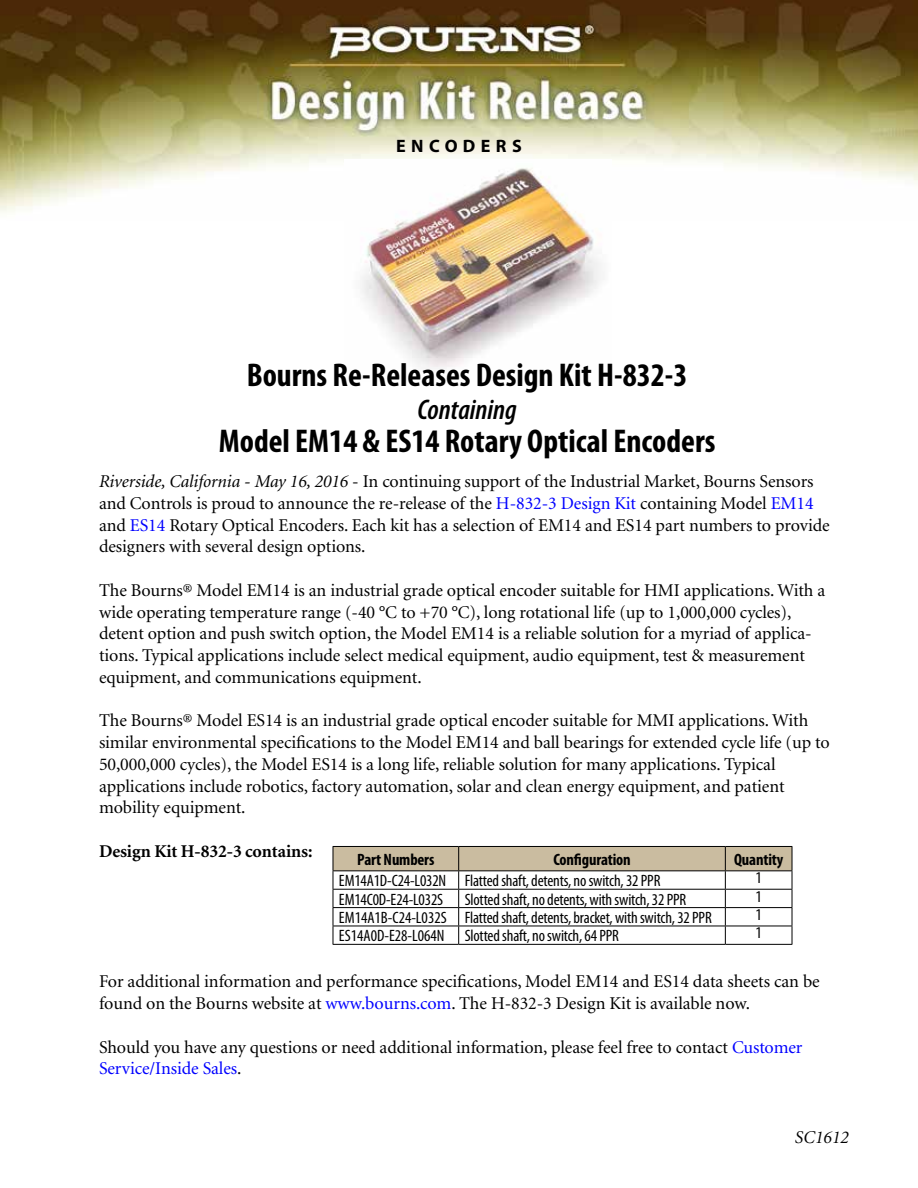
<style>
.page{position:relative;width:918px;height:1188px;background:#fff}
.page>*{position:absolute;margin:0;border:0;box-sizing:border-box;transform-origin:0 0}
.t1{font:700 condensed 33px "Myriad Pro";color:#000}
.t2{font:italic 600 condensed 28.5px "Myriad Pro";color:#000}
.t3{font:18px/21.8px "Minion";letter-spacing:-.005em;color:#000}
.t4{font:700 18px "Minion";letter-spacing:-.005em;color:#000}
.t5{font:700 18px "Myriad Pro";letter-spacing:.3em;color:#000}
.t6{font:italic 18px "Minion";color:#000}
.t7{font:condensed 16.5px "Myriad Pro";letter-spacing:-.01em;color:#000}
.t8{font:700 condensed 16.5px "Myriad Pro";letter-spacing:-.01em;color:#000}
.s1{font-style:italic}
.s2{color:#00f}
</style>
<div class="page">
<img style="left:0;top:0;width:918px;height:213px">
<img style="left:345px;top:160px;width:267px;height:208px">
<svg style="left:333px;top:846px;width:460px;height:98px"></svg>
<hr style="left:333px;top:944px;width:126px;height:1px;background:#000">
<hr style="left:459px;top:944px;width:266px;height:1px;background:#000">
<hr style="left:725px;top:944px;width:67px;height:1px;background:#000">
<p class="t5" style="left:396px;top:134px;width:127px">ENCODERS</p>
<h1 class="t1" style="left:247px;top:357px;width:442px">Bourns Re-Releases Design Kit H-832-3</h1>
<h2 class="t2" style="left:417px;top:394px;width:101px">Containing</h2>
<h1 class="t1" style="left:219px;top:423px;width:498px">Model EM14 &amp; ES14 Rotary Optical Encoders</h1>
<p class="t3" style="left:99px;top:471px;width:732px"><span class="s1">Riverside, California - May 16, 2016</span> - In continuing support of the Industrial Market, Bourns Sensors and Controls is proud to announce the re-release of the <span class="s2">H-832-3 Design Kit</span> containing Model <span class="s2">EM14 </span>and <span class="s2">ES14</span> Rotary Optical Encoders. Each kit has a selection of EM14 and ES14 part numbers to provide designers with several design options.</p>
<p class="t3" style="left:99px;top:580px;width:728px">The Bourns® Model EM14 is an industrial grade optical encoder suitable for HMI applications. With a wide operating temperature range (-40 °C to +70 °C), long rotational life (up to 1,000,000 cycles), detent option and push switch option, the Model EM14 is a reliable solution for a myriad of applica&shy;tions. Typical applications include select medical equipment, audio equipment, test &amp; measurement equipment, and communications equipment.</p>
<p class="t3" style="left:99px;top:711px;width:732px">The Bourns® Model ES14 is an industrial grade optical encoder suitable for MMI applications. With similar environmental specifications to the Model EM14 and ball bearings for extended cycle life (up to 50,000,000 cycles), the Model ES14 is a long life, reliable solution for many applications. Typical applications include robotics, factory automation, solar and clean energy equipment, and patient mobility equipment.</p>
<p class="t4" style="left:99px;top:842px;width:215px">Design Kit H-832-3 contains:</p>
<p class="t8" style="left:357px;top:850px;width:79px">Part Numbers</p>
<p class="t8" style="left:553px;top:850px;width:79px">Configuration</p>
<p class="t8" style="left:734px;top:850px;width:51px">Quantity</p>
<p class="t7" style="left:339px;top:871px;width:323px">EM14A1D-C24-L032N Flatted shaft, detents, no switch, 32 PPR</p>
<p class="t7" style="left:756px;top:868px;width:8px">1</p>
<p class="t7" style="left:339px;top:889px;width:106px">EM14C0D-E24-L032S</p>
<p class="t7" style="left:465px;top:889px;width:223px">Slotted shaft, no detents, with switch, 32 PPR</p>
<p class="t7" style="left:756px;top:886px;width:8px">1</p>
<p class="t7" style="left:339px;top:908px;width:374px">EM14A1B-C24-L032S Flatted shaft, detents, bracket, with switch, 32 PPR</p>
<p class="t7" style="left:756px;top:905px;width:8px">1</p>
<p class="t7" style="left:339px;top:926px;width:282px">ES14A0D-E28-L064N Slotted shaft, no switch, 64 PPR</p>
<p class="t7" style="left:756px;top:923px;width:8px">1</p>
<p class="t3" style="left:99px;top:971px;width:722px">For additional information and performance specifications, Model EM14 and ES14 data sheets can be found on the Bourns website at <span class="s2">www.bourns.com</span>. The H-832-3 Design Kit is available now.</p>
<p class="t3" style="left:99px;top:1037px;width:705px">Should you have any questions or need additional information, please feel free to contact <span class="s2">Customer<br>Service/Inside Sales</span>.</p>
<p class="t6" style="left:795px;top:1128px;width:56px">SC1612</p>
</div>
